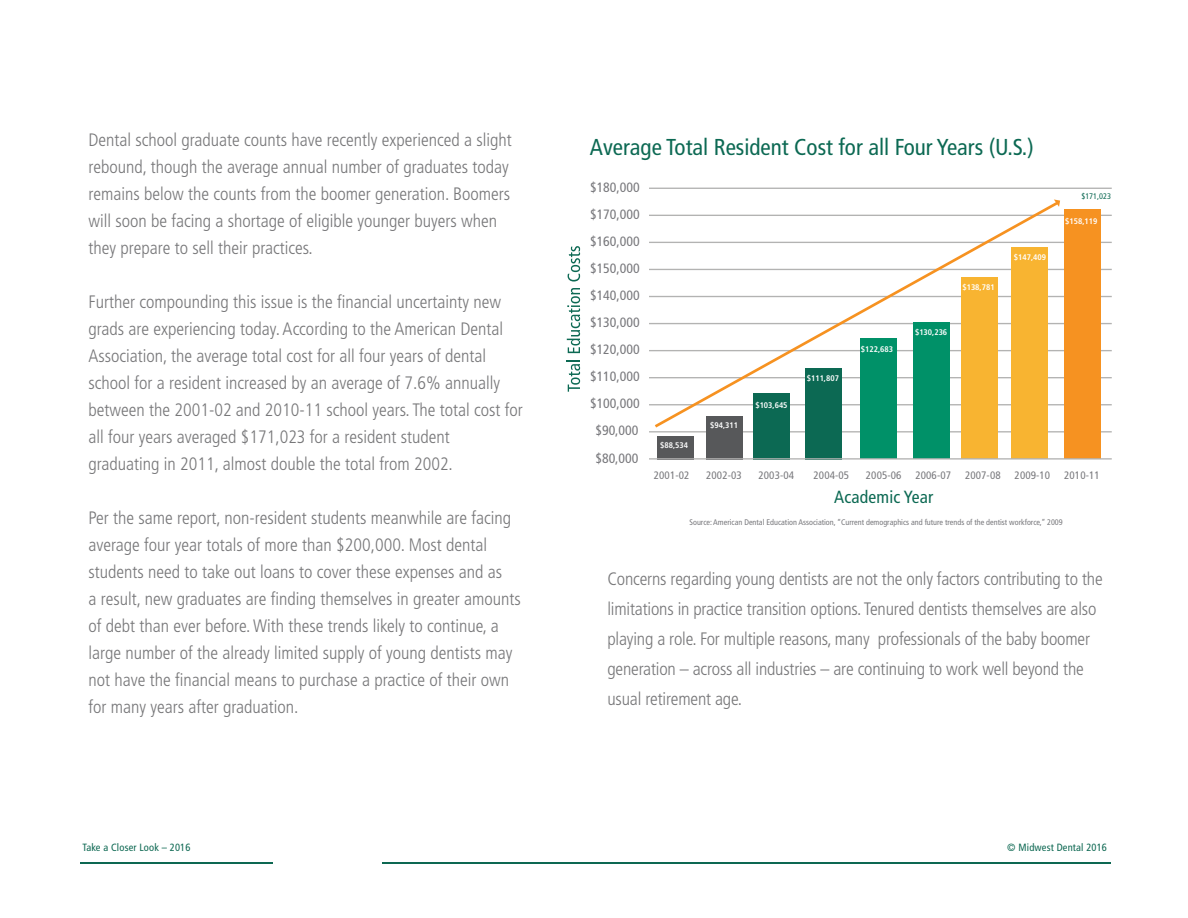
<style>
.page{position:relative;width:1188px;height:918px;background:#fff}
.page>*{position:absolute;margin:0;border:0;box-sizing:border-box;transform-origin:0 0}
.t1{font:condensed 22.95px "Frutiger LT Std";color:#0c6953}
.t2{font:300 condensed 18px/27px "Frutiger LT Std";color:#777779}
.t3{font:condensed 17.55px "Frutiger LT Std";letter-spacing:.01em;color:#0c6953}
.t4{font:condensed 13.5px "Frutiger LT Std";color:#78787c}
.t5{font:condensed 10.8px "Frutiger LT Std";letter-spacing:.01em;color:#78787c}
.t6{font:condensed 10.5px "Frutiger LT Std";letter-spacing:.015em;color:#0d6852}
.t7{font:condensed 8.1px "Frutiger LT Std";color:#78787c}
.t8{font:700 condensed 8.1px "Frutiger LT Std";color:#fff}
.t9{font:condensed 8.1px "Frutiger LT Std";color:#0c6953}
</style>
<div class="page">
<hr style="left:80px;top:862px;width:193px;height:2px;background:#0d6852">
<hr style="left:382px;top:862px;width:728px;height:2px;background:#0d6852">
<hr style="left:649px;top:269px;width:463px;height:1px;background:#b3b3b2">
<hr style="left:649px;top:296px;width:463px;height:1px;background:#b3b3b2">
<hr style="left:649px;top:323px;width:463px;height:1px;background:#b3b3b2">
<hr style="left:649px;top:350px;width:463px;height:1px;background:#b3b3b2">
<hr style="left:649px;top:188px;width:463px;height:1px;background:#b3b3b2">
<hr style="left:649px;top:215px;width:463px;height:1px;background:#b3b3b2">
<hr style="left:649px;top:242px;width:463px;height:1px;background:#b3b3b2">
<hr style="left:649px;top:377px;width:463px;height:1px;background:#b3b3b2">
<hr style="left:649px;top:404px;width:463px;height:1px;background:#b3b3b2">
<hr style="left:649px;top:431px;width:463px;height:1px;background:#b3b3b2">
<div style="left:657px;top:436px;width:37px;height:24px;background:#57585a"></div>
<div style="left:706px;top:416px;width:37px;height:44px;background:#57585a"></div>
<div style="left:754px;top:393px;width:36px;height:67px;background:#0c6953"></div>
<div style="left:805px;top:368px;width:37px;height:92px;background:#0c6953"></div>
<div style="left:860px;top:338px;width:37px;height:121px;background:#009168"></div>
<div style="left:913px;top:322px;width:37px;height:137px;background:#009168"></div>
<div style="left:961px;top:277px;width:37px;height:182px;background:#f8b431"></div>
<div style="left:1011px;top:247px;width:37px;height:212px;background:#f8b431"></div>
<div style="left:1064px;top:209px;width:37px;height:250px;background:#f69221"></div>
<hr style="left:649px;top:458px;width:463px;height:2px;background:#b3b3b2">
<svg style="left:652px;top:203px;width:410px;height:227px"></svg>
<svg style="left:1054px;top:199px;width:6px;height:8px"></svg>
<svg style="left:567px;top:360px;width:13px;height:32px"></svg>
<svg style="left:567px;top:288px;width:13px;height:65px"></svg>
<svg style="left:568px;top:246px;width:12px;height:36px"></svg>
<p class="t2" style="left:88px;top:127px;width:425px">Dental school graduate counts have recently experienced a slight rebound, though the average annual number of graduates today remains below the counts from the boomer generation. Boomers will soon be facing a shortage of eligible younger buyers when they prepare to sell their practices.</p>
<p class="t2" style="left:88px;top:289px;width:416px">Further compounding this issue is the financial uncertainty new grads are experiencing today. According to the American Dental</p>
<p class="t2" style="left:88px;top:343px;width:436px">Association, the average total cost for all four years of dental school for a resident increased by an average of 7.6% annually between the 2001-02 and 2010-11 school years. The total cost for all four years averaged $171,023 for a resident student</p>
<p class="t2" style="left:88px;top:451px;width:366px">graduating in 2011, almost double the total from 2002.</p>
<p class="t2" style="left:88px;top:505px;width:424px">Per the same report, non-resident students meanwhile are facing</p>
<p class="t2" style="left:88px;top:532px;width:400px">average four year totals of more than $200,000. Most dental</p>
<p class="t2" style="left:88px;top:559px;width:415px">students need to take out loans to cover these expenses and as</p>
<p class="t2" style="left:88px;top:586px;width:434px">a result, new graduates are finding themselves in greater amounts of debt than ever before. With these trends likely to continue, a large number of the already limited supply of young dentists may not have the financial means to purchase a practice of their own for many years after graduation.</p>
<p class="t1" style="left:590px;top:134px;width:445px">Average Total Resident Cost for all Four Years (U.S.)</p>
<p class="t4" style="left:590px;top:179px;width:51px">$180,000</p>
<p class="t4" style="left:590px;top:206px;width:51px">$170,000</p>
<p class="t4" style="left:590px;top:234px;width:51px">$160,000</p>
<p class="t4" style="left:590px;top:261px;width:51px">$150,000</p>
<p class="t4" style="left:590px;top:288px;width:51px">$140,000</p>
<p class="t4" style="left:590px;top:315px;width:51px">$130,000</p>
<p class="t4" style="left:590px;top:342px;width:51px">$120,000</p>
<p class="t4" style="left:590px;top:369px;width:51px">$110,000</p>
<p class="t4" style="left:590px;top:396px;width:51px">$100,000</p>
<p class="t4" style="left:595px;top:423px;width:45px">$90,000</p>
<p class="t4" style="left:595px;top:450px;width:45px">$80,000</p>
<p class="t8" style="left:660px;top:441px;width:29px">$88,534</p>
<p class="t8" style="left:710px;top:420px;width:29px">$94,311</p>
<p class="t8" style="left:755px;top:400px;width:34px">$103,645</p>
<p class="t8" style="left:807px;top:373px;width:34px">$111,807</p>
<p class="t8" style="left:861px;top:345px;width:34px">$122,683</p>
<p class="t8" style="left:915px;top:327px;width:34px">$130,236</p>
<p class="t8" style="left:962px;top:282px;width:34px">$138,781</p>
<p class="t8" style="left:1014px;top:253px;width:34px">$147,409</p>
<p class="t9" style="left:1081px;top:192px;width:31px">$171,023</p>
<p class="t8" style="left:1065px;top:216px;width:34px">$158,119</p>
<p class="t5" style="left:654px;top:469px;width:37px">2001-02</p>
<p class="t5" style="left:706px;top:469px;width:37px">2002-03</p>
<p class="t5" style="left:758px;top:469px;width:37px">2003-04</p>
<p class="t5" style="left:814px;top:469px;width:37px">2004-05</p>
<p class="t5" style="left:866px;top:469px;width:37px">2005-06</p>
<p class="t5" style="left:915px;top:469px;width:37px">2006-07</p>
<p class="t5" style="left:965px;top:469px;width:37px">2007-08</p>
<p class="t5" style="left:1015px;top:469px;width:37px">2009-10</p>
<p class="t5" style="left:1064px;top:469px;width:37px">2010-11</p>
<p class="t3" style="left:834px;top:487px;width:101px">Academic Year</p>
<p class="t7" style="left:690px;top:517px;width:375px">Source: American Dental Education Association, “Current demographics and future trends of the dentist workforce,” 2009</p>
<p class="t2" style="left:608px;top:564px;width:497px;line-height:30px">Concerns regarding young dentists are not the only factors contributing to the limitations in practice transition options. Tenured dentists themselves are also playing a role. For multiple reasons, many professionals of the baby boomer generation – across all industries – are continuing to work well beyond the usual retirement age.</p>
<p class="t6" style="left:82px;top:841px;width:110px">Take a Closer Look – 2016</p>
<p class="t6" style="left:1007px;top:841px;width:101px">© Midwest Dental 2016</p>
</div>
